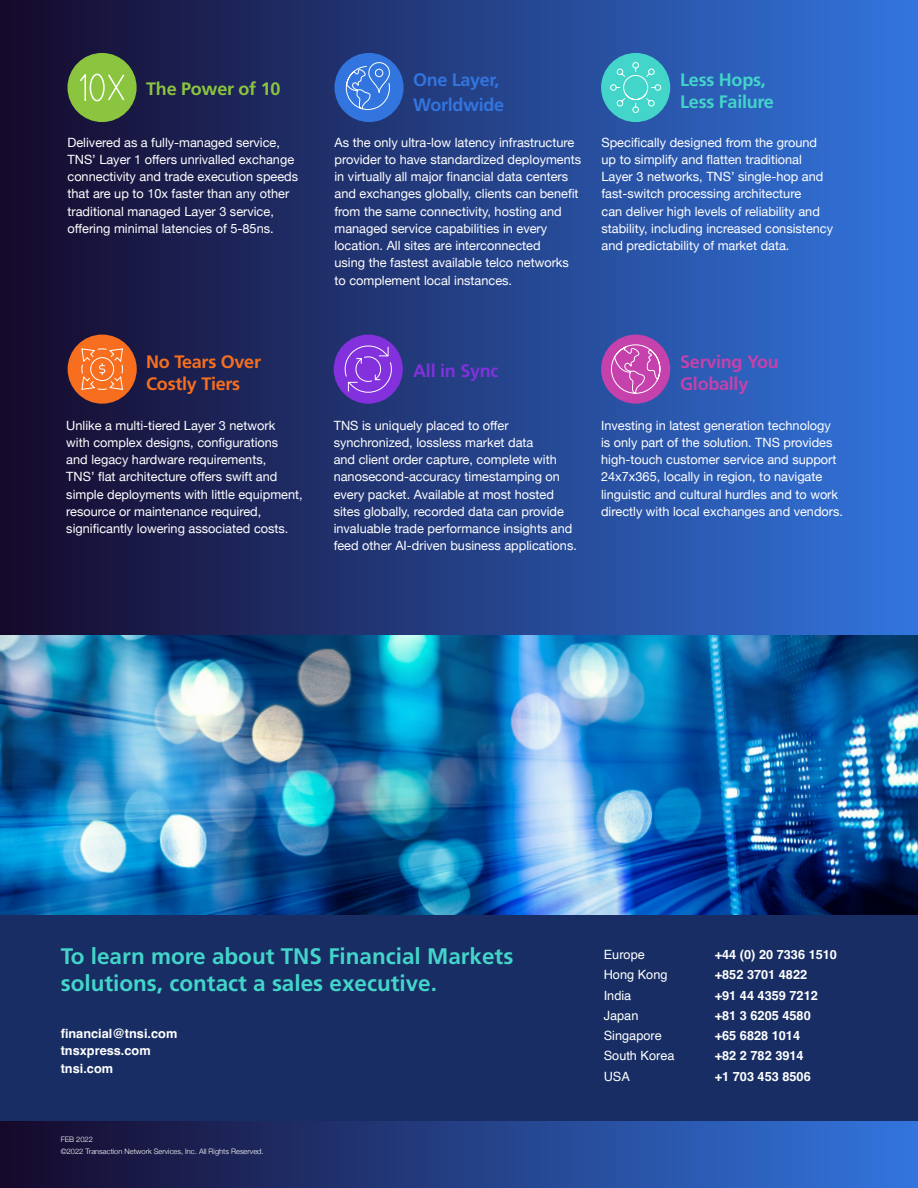
<style>
.page{position:relative;width:918px;height:1188px;background:#fff}
.page>*{position:absolute;margin:0;border:0;box-sizing:border-box;transform-origin:0 0}
.t1{font:700 22.5px/27px "Frutiger LT Std";color:#43d5c9}
.t2{font:700 18px/21.8px "Frutiger LT Std";letter-spacing:-.015em;color:#f76f1e}
.t3{font:700 18px/21.8px "Frutiger LT Std";letter-spacing:-.015em;color:#43d5c9}
.t4{font:700 18px/24.8px "Frutiger LT Std";letter-spacing:-.02em;color:#3275de}
.t5{font:700 18px/21.8px "Frutiger LT Std";letter-spacing:-.015em;color:#c541ab}
.t6{font:700 18px "Frutiger LT Std";letter-spacing:-.015em;color:#8bc53f}
.t7{font:700 18px "Frutiger LT Std";letter-spacing:-.015em;color:#8231dc}
.t8{font:12.75px/17.2px "Helvetica Neue";color:#fff}
.t9{font:700 12.75px/17.2px "Helvetica";color:#fff}
.t10{font:12.75px "Helvetica";color:#fff}
.t11{font:300 7.5px/12px "Helvetica Neue";color:#fff}
</style>
<div class="page">
<div style="left:0;top:0;width:918px;height:1188px;background:linear-gradient(to right,#15092a,#3275de)"></div>
<div style="left:0;top:914px;width:918px;height:206px;background:#172d63"></div>
<img style="left:0;top:635px;width:918px;height:279px">
<div style="left:334px;top:53px;width:70px;height:69px;background:#3275de;border-radius:50%"></div>
<svg style="left:345px;top:62px;width:45px;height:123px"></svg>
<div style="left:601px;top:53px;width:69px;height:69px;background:#43d5c9;border-radius:50%"></div>
<svg style="left:610px;top:62px;width:52px;height:51px"></svg>
<div style="left:68px;top:335px;width:69px;height:69px;background:#f76f1e;border-radius:50%"></div>
<svg style="left:81px;top:348px;width:42px;height:42px"></svg>
<div style="left:601px;top:335px;width:69px;height:69px;background:#c541ab;border-radius:50%"></div>
<svg style="left:610px;top:344px;width:51px;height:50px"></svg>
<div style="left:334px;top:335px;width:69px;height:69px;background:#8231dc;border-radius:50%"></div>
<svg style="left:344px;top:342px;width:49px;height:54px"></svg>
<div style="left:68px;top:53px;width:69px;height:69px;background:#8bc53f;border-radius:50%"></div>
<svg style="left:108px;top:74px;width:17px;height:27px"></svg>
<div style="left:90px;top:74px;width:15px;height:27px;border:2px solid #fff;border-radius:50%"></div>
<svg style="left:80px;top:74px;width:6px;height:27px"></svg>
<h2 class="t6" style="left:146px;top:78px;width:136px">The Power of 10</h2>
<h2 class="t4" style="left:413px;top:68px;width:92px">One Layer,<br>Worldwide</h2>
<h2 class="t3" style="left:680px;top:69px;width:95px">Less Hops,<br>Less Failure</h2>
<p class="t8" style="left:68px;top:134px;width:232px">Delivered as a fully-managed service, TNS’ Layer 1 offers unrivalled exchange connectivity and trade execution speeds that are up to 10x faster than any other traditional managed Layer 3 service, offering minimal latencies of 5-85ns.</p>
<p class="t8" style="left:334px;top:134px;width:248px">As the only ultra-low latency infrastructure provider to have standardized deployments in virtually all major financial data centers and exchanges globally, clients can benefit from the same connectivity, hosting and managed service capabilities in every location. All sites are interconnected<br>using the fastest available telco networks to complement local instances.</p>
<p class="t8" style="left:601px;top:134px;width:233px">Specifically designed from the ground up to simplify and flatten traditional Layer 3 networks, TNS’ single-hop and fast-switch processing architecture<br>can deliver high levels of reliability and stability, including increased consistency and predictability of market data.</p>
<h2 class="t2" style="left:146px;top:351px;width:116px">No Tears Over<br>Costly Tiers</h2>
<h2 class="t7" style="left:413px;top:360px;width:87px">All in Sync</h2>
<h2 class="t5" style="left:680px;top:351px;width:100px">Serving You<br>Globally</h2>
<p class="t8" style="left:66px;top:417px;width:238px">Unlike a multi-tiered Layer 3 network<br>with complex designs, configurations and legacy hardware requirements,<br>TNS’ flat architecture offers swift and simple deployments with little equipment, resource or maintenance required, significantly lowering associated costs.</p>
<p class="t8" style="left:334px;top:417px;width:245px">TNS is uniquely placed to offer synchronized, lossless market data<br>and client order capture, complete with nanosecond-accuracy timestamping on every packet. Available at most hosted sites globally, recorded data can provide invaluable trade performance insights and feed other AI-driven business applications.</p>
<p class="t8" style="left:601px;top:417px;width:244px">Investing in latest generation technology is only part of the solution. TNS provides high-touch customer service and support 24x7x365, locally in region, to navigate linguistic and cultural hurdles and to work directly with local exchanges and vendors.</p>
<h1 class="t1" style="left:61px;top:943px;width:454px">To learn more about TNS Financial Markets solutions, contact a sales executive.</h1>
<p class="t9" style="left:61px;top:1027px;width:118px">financial@tnsi.com tnsxpress.com tnsi.com</p>
<p class="t11" style="left:61px;top:1133px;width:204px">FEB 2022<br>©2022 Transaction Network Services, Inc. All Rights Reserved.</p>
<p class="t10" style="left:604px;top:945px;width:43px">Europe</p>
<p class="t9" style="left:715px;top:948px;width:124px">+44 (0) 20 7336 1510</p>
<p class="t10" style="left:604px;top:965px;width:65px">Hong Kong</p>
<p class="t9" style="left:715px;top:968px;width:94px">+852 3701 4822</p>
<p class="t10" style="left:604px;top:985px;width:29px">India</p>
<p class="t9" style="left:715px;top:988px;width:105px">+91 44 4359 7212</p>
<p class="t10" style="left:604px;top:1006px;width:36px">Japan</p>
<p class="t9" style="left:715px;top:1008px;width:98px">+81 3 6205 4580</p>
<p class="t10" style="left:604px;top:1026px;width:60px">Singapore</p>
<p class="t9" style="left:715px;top:1029px;width:87px">+65 6828 1014</p>
<p class="t10" style="left:604px;top:1046px;width:72px">South Korea</p>
<p class="t9" style="left:715px;top:1049px;width:90px">+82 2 782 3914</p>
<p class="t10" style="left:604px;top:1066px;width:28px">USA</p>
<p class="t9" style="left:715px;top:1069px;width:98px">+1 703 453 8506</p>
</div>
